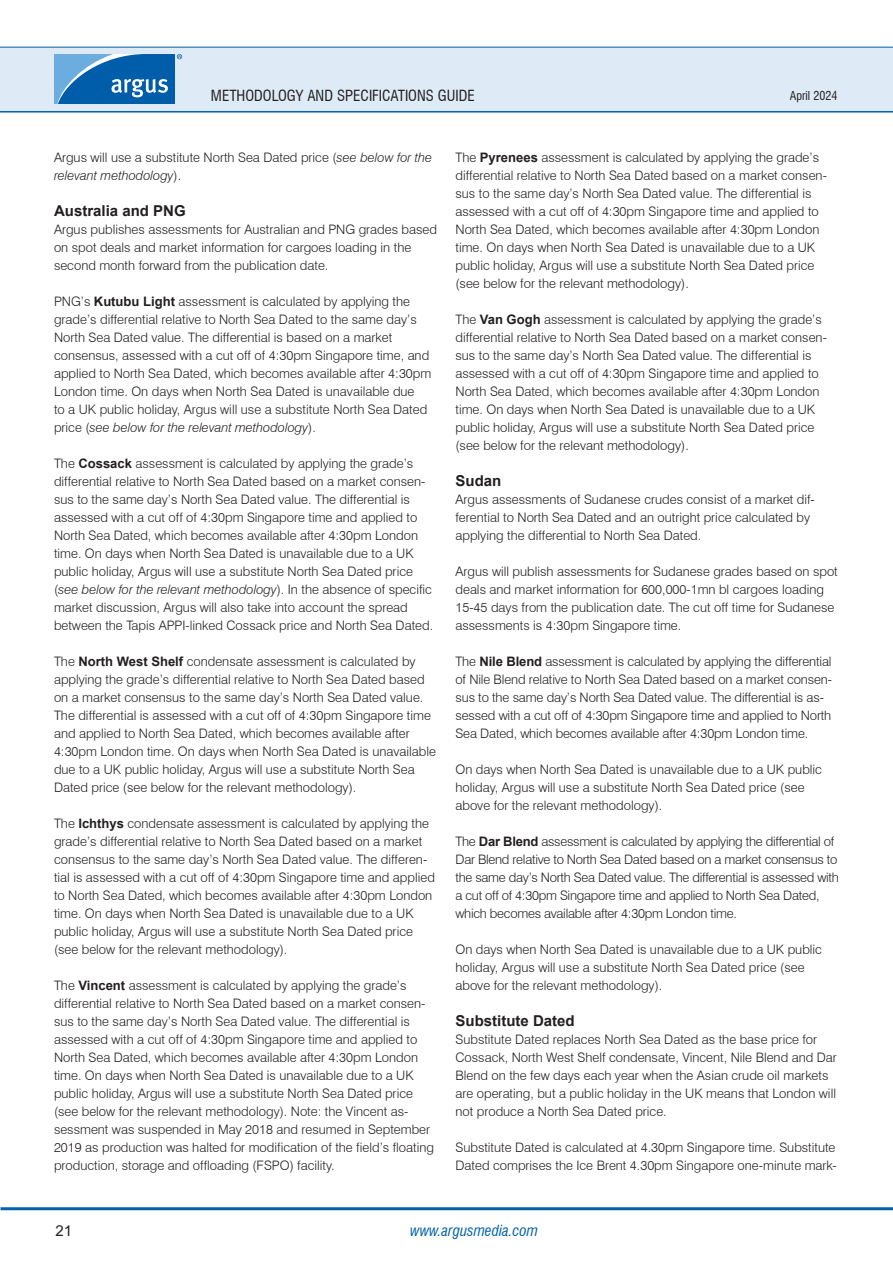
<style>
.page{position:relative;width:893px;height:1263px;background:#fff}
.page>*{position:absolute;margin:0;border:0;box-sizing:border-box;transform-origin:0 0}
.SubSectionHeader{font:700 15px "Arial";color:#231f20}
.t1{font:condensed 15px "Swiss 721 BT";color:#231f20}
.t2{font:italic condensed 15px "Swiss 721 BT";color:#0161aa}
.t3{font:15px "Arial";color:#231f20}
.Body_Text{font:300 13.05px/18px "Swiss 721 BT";color:#231f20}
.Body_Text-2{font:300 13.05px/18px "Swiss 721 BT";letter-spacing:-.02em;color:#231f20}
.t4{font:condensed 12px "Swiss 721 BT";color:#231f20}
.s1{font-style:italic}
.s2{font-family:"Arial";font-weight:700}
</style>
<div class="page">
<hr style="left:0;top:110px;width:893px;height:3px;background:#0161aa">
<div style="left:0;top:47px;width:893px;height:64px;background:#deebf7"></div>
<hr style="left:0;top:47px;width:893px;height:1px;background:#0161aa">
<hr style="left:1px;top:1207px;width:892px;height:3px;background:#0161aa">
<svg style="left:54px;top:54px;width:128px;height:50px;background:#3883c0"></svg>
<p class="t1" style="left:211px;top:86px;width:265px">METHODOLOGY AND SPECIFICATIONS GUIDE</p>
<p class="t4" style="left:790px;top:88px;width:49px">April 2024</p>
<p class="Body_Text" style="left:54px;top:148px;width:380px">Argus will use a substitute North Sea Dated price (<span class="s1">see below for the relevant methodology</span>).</p>
<p class="SubSectionHeader" style="left:54px;top:200px;width:133px">Australia and PNG</p>
<p class="Body_Text" style="left:54px;top:220px;width:385px">Argus publishes assessments for Australian and PNG grades based on spot deals and market information for cargoes loading in the second month forward from the publication date.</p>
<p class="Body_Text" style="left:54px;top:292px;width:379px">PNG’s <span class="s2">Kutubu Light</span> assessment is calculated by applying the grade’s differential relative to North Sea Dated to the same day’s North Sea Dated value. The differential is based on a market consensus, assessed with a cut off of 4:30pm Singapore time, and applied to North Sea Dated, which becomes available after 4:30pm London time. On days when North Sea Dated is unavailable due<br>to a UK public holiday, Argus will use a substitute North Sea Dated price (<span class="s1">see below for the relevant methodology</span>).</p>
<p class="Body_Text" style="left:54px;top:454px;width:381px">The <span class="s2">Cossack</span> assessment is calculated by applying the grade’s differential relative to North Sea Dated based on a market consen&shy;sus to the same day’s North Sea Dated value. The differential is assessed with a cut off of 4:30pm Singapore time and applied to North Sea Dated, which becomes available after 4:30pm London time. On days when North Sea Dated is unavailable due to a UK public holiday, Argus will use a substitute North Sea Dated price (<span class="s1">see below for the relevant methodology</span>). In the absence of specific market discussion, Argus will also take into account the spread between the Tapis APPI-linked Cossack price and North Sea Dated.</p>
<p class="Body_Text" style="left:54px;top:652px;width:384px">The <span class="s2">North West Shelf</span> condensate assessment is calculated by applying the grade’s differential relative to North Sea Dated based on a market consensus to the same day’s North Sea Dated value.<br>The differential is assessed with a cut off of 4:30pm Singapore time and applied to North Sea Dated, which becomes available after 4:30pm London time. On days when North Sea Dated is unavailable due to a UK public holiday, Argus will use a substitute North Sea Dated price (see below for the relevant methodology).</p>
<p class="Body_Text" style="left:54px;top:814px;width:382px">The <span class="s2">Ichthys</span> condensate assessment is calculated by applying the grade’s differential relative to North Sea Dated based on a market consensus to the same day’s North Sea Dated value. The differen&shy;tial is assessed with a cut off of 4:30pm Singapore time and applied to North Sea Dated, which becomes available after 4:30pm London time. On days when North Sea Dated is unavailable due to a UK public holiday, Argus will use a substitute North Sea Dated price (see below for the relevant methodology).</p>
<p class="Body_Text" style="left:54px;top:976px;width:381px">The <span class="s2">Vincent</span> assessment is calculated by applying the grade’s differential relative to North Sea Dated based on a market consen&shy;sus to the same day’s North Sea Dated value. The differential is assessed with a cut off of 4:30pm Singapore time and applied to North Sea Dated, which becomes available after 4:30pm London time. On days when North Sea Dated is unavailable due to a UK public holiday, Argus will use a substitute North Sea Dated price (see below for the relevant methodology). Note: the Vincent as&shy;sessment was suspended in May 2018 and resumed in September 2019 as production was halted for modification of the field’s floating production, storage and offloading (FSPO) facility.</p>
<p class="Body_Text" style="left:455px;top:148px;width:373px">The <span class="s2">Pyrenees</span> assessment is calculated by applying the grade’s differential relative to North Sea Dated based on a market consen&shy;sus to the same day’s North Sea Dated value. The differential is assessed with a cut off of 4:30pm Singapore time and applied to North Sea Dated, which becomes available after 4:30pm London time. On days when North Sea Dated is unavailable due to a UK public holiday, Argus will use a substitute North Sea Dated price (see below for the relevant methodology).</p>
<p class="Body_Text" style="left:455px;top:310px;width:373px">The <span class="s2">Van Gogh</span> assessment is calculated by applying the grade’s differential relative to North Sea Dated based on a market consen&shy;sus to the same day’s North Sea Dated value. The differential is assessed with a cut off of 4:30pm Singapore time and applied to North Sea Dated, which becomes available after 4:30pm London time. On days when North Sea Dated is unavailable due to a UK public holiday, Argus will use a substitute North Sea Dated price (see below for the relevant methodology).</p>
<p class="SubSectionHeader" style="left:455px;top:470px;width:47px">Sudan</p>
<p class="Body_Text" style="left:455px;top:490px;width:361px">Argus assessments of Sudanese crudes consist of a market dif&shy;ferential to North Sea Dated and an outright price calculated by applying the differential to North Sea Dated.</p>
<p class="Body_Text" style="left:455px;top:562px;width:384px">Argus will publish assessments for Sudanese grades based on spot deals and market information for 600,000-1mn bl cargoes loading 15-45 days from the publication date. The cut off time for Sudanese assessments is 4:30pm Singapore time.</p>
<p class="Body_Text" style="left:455px;top:652px;width:378px">The <span class="s2">Nile Blend</span> assessment is calculated by applying the differential of Nile Blend relative to North Sea Dated based on a market consen&shy;sus to the same day’s North Sea Dated value. The differential is as&shy;sessed with a cut off of 4:30pm Singapore time and applied to North Sea Dated, which becomes available after 4:30pm London time.</p>
<p class="Body_Text" style="left:455px;top:760px;width:368px">On days when North Sea Dated is unavailable due to a UK public holiday, Argus will use a substitute North Sea Dated price (see above for the relevant methodology).</p>
<p class="Body_Text-2" style="left:455px;top:832px;width:385px">The <span class="s2">Dar Blend</span> assessment is calculated by applying the differential of Dar Blend relative to North Sea Dated based on a market consensus to the same day’s North Sea Dated value. The differential is assessed with a cut off of 4:30pm Singapore time and applied to North Sea Dated, which becomes available after 4:30pm London time.</p>
<p class="Body_Text" style="left:455px;top:940px;width:368px">On days when North Sea Dated is unavailable due to a UK public holiday, Argus will use a substitute North Sea Dated price (see above for the relevant methodology).</p>
<p class="SubSectionHeader" style="left:455px;top:1010px;width:121px">Substitute Dated</p>
<p class="Body_Text" style="left:455px;top:1030px;width:383px">Substitute Dated replaces North Sea Dated as the base price for Cossack, North West Shelf condensate, Vincent, Nile Blend and Dar Blend on the few days each year when the Asian crude oil markets are operating, but a public holiday in the UK means that London will not produce a North Sea Dated price.</p>
<p class="Body_Text" style="left:455px;top:1138px;width:383px">Substitute Dated is calculated at 4.30pm Singapore time. Substitute<br>Dated comprises the Ice Brent 4.30pm Singapore one-minute mark-</p>
<p class="t3" style="left:55px;top:1220px;width:18px">21</p>
<p class="t2" style="left:410px;top:1221px;width:129px">www.argusmedia.com</p>
</div>
